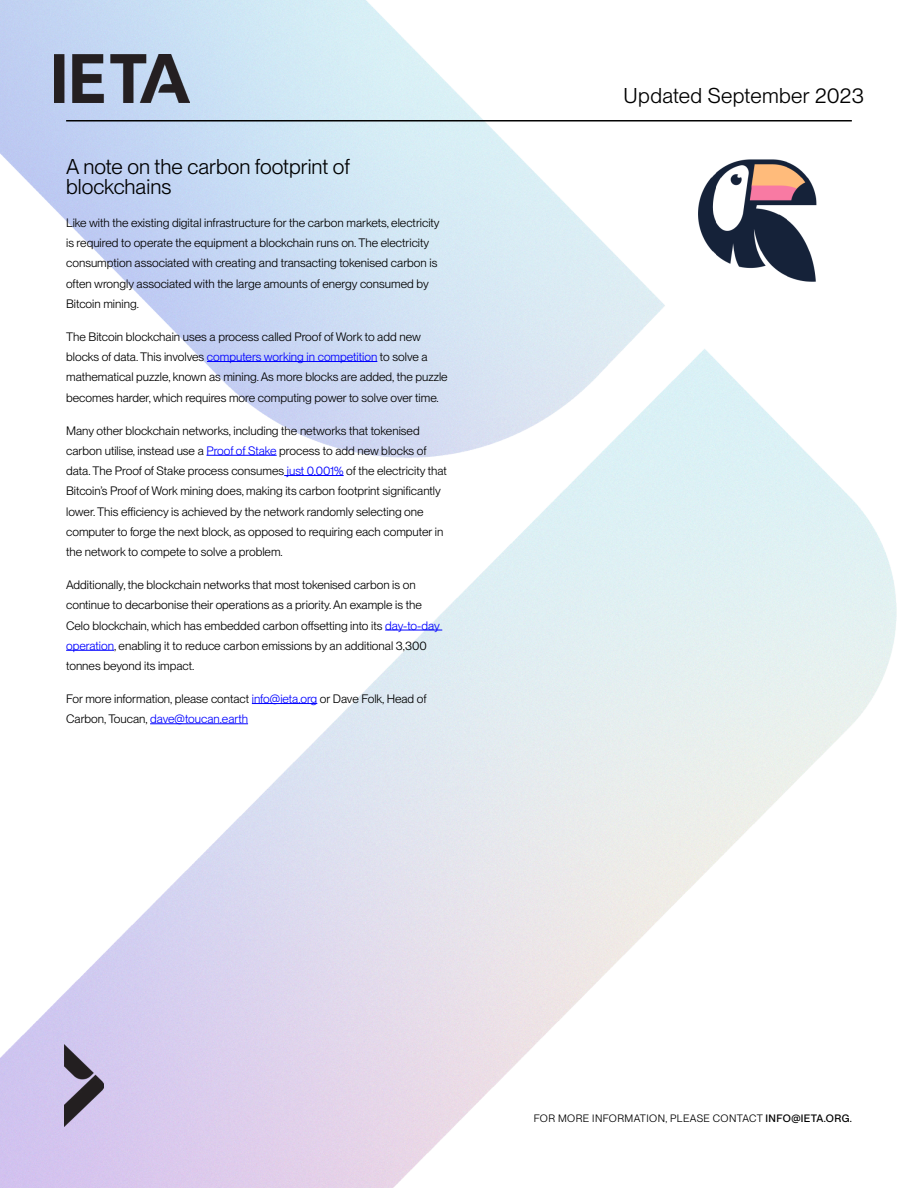
<style>
.page{position:relative;width:918px;height:1188px;background:#fff}
.page>*{position:absolute;margin:0;border:0;box-sizing:border-box;transform-origin:0 0}
.t1{font:21px/20.2px "PP Neue Montreal";color:#000}
.t2{font:21px "PP Neue Montreal";letter-spacing:.02em;color:#000}
.t3{font:12px/20.2px "PP Neue Montreal";color:#000}
.t4{font:10.5px "PP Neue Montreal";letter-spacing:.04em;color:#000}
.s1{color:#00f}
.s2{font-weight:500}
</style>
<div class="page">
<img style="left:0;top:0;width:896px;height:1188px">
<img style="left:54px;top:54px;width:136px;height:49px">
<hr style="left:66px;top:120px;width:786px;height:2px;background:#000">
<img style="left:65px;top:1044px;width:39px;height:83px">
<hr style="left:207px;top:361px;width:170px;height:1px;background:#00f">
<hr style="left:206px;top:455px;width:71px;height:1px;background:#00f">
<hr style="left:284px;top:475px;width:60px;height:1px;background:#00f">
<hr style="left:385px;top:630px;width:57px;height:1px;background:#00f">
<hr style="left:66px;top:650px;width:48px;height:1px;background:#00f">
<hr style="left:252px;top:703px;width:65px;height:1px;background:#00f">
<hr style="left:150px;top:723px;width:98px;height:1px;background:#00f">
<img style="left:678px;top:140px;width:168px;height:151px">
<h1 class="t1" style="left:66px;top:156px;width:285px">A note on the carbon footprint of blockchains</h1>
<p class="t3" style="left:66px;top:212px;width:375px">Like with the existing digital infrastructure for the carbon markets, electricity is required to operate the equipment a blockchain runs on. The electricity consumption associated with creating and transacting tokenised carbon is often wrongly associated with the large amounts of energy consumed by Bitcoin mining.</p>
<p class="t3" style="left:66px;top:326px;width:383px">The Bitcoin blockchain uses a process called Proof of Work to add new blocks of data. This involves <span class="s1">computers working in competition</span> to solve a mathematical puzzle, known as mining. As more blocks are added, the puzzle becomes harder, which requires more computing power to solve over time.</p>
<p class="t3" style="left:66px;top:420px;width:382px">Many other blockchain networks, including the networks that tokenised carbon utilise, instead use a <span class="s1">Proof of Stake</span> process to add new blocks of data. The Proof of Stake process consumes <span class="s1">just 0.001%</span> of the electricity that Bitcoin’s Proof of Work mining does, making its carbon footprint significantly lower. This efficiency is achieved by the network randomly selecting one computer to forge the next block, as opposed to requiring each computer in the network to compete to solve a problem.</p>
<p class="t3" style="left:66px;top:575px;width:375px">Additionally, the blockchain networks that most tokenised carbon is on continue to decarbonise their operations as a priority. An example is the Celo blockchain, which has embedded carbon offsetting into its <span class="s1">day-to-day operation</span>, enabling it to reduce carbon emissions by an additional 3,300 tonnes beyond its impact.</p>
<p class="t3" style="left:66px;top:689px;width:362px">For more information, please contact <span class="s1">info@ieta.org</span> or Dave Folk, Head of<br>Carbon, Toucan, <span class="s1">dave@toucan.earth</span></p>
<h1 class="t2" style="left:624px;top:83px;width:242px">Updated September 2023</h1>
<p class="t4" style="left:534px;top:1112px;width:320px">FOR MORE INFORMATION, PLEASE CONTACT <span class="s2">INFO@IETA.ORG.</span></p>
</div>
